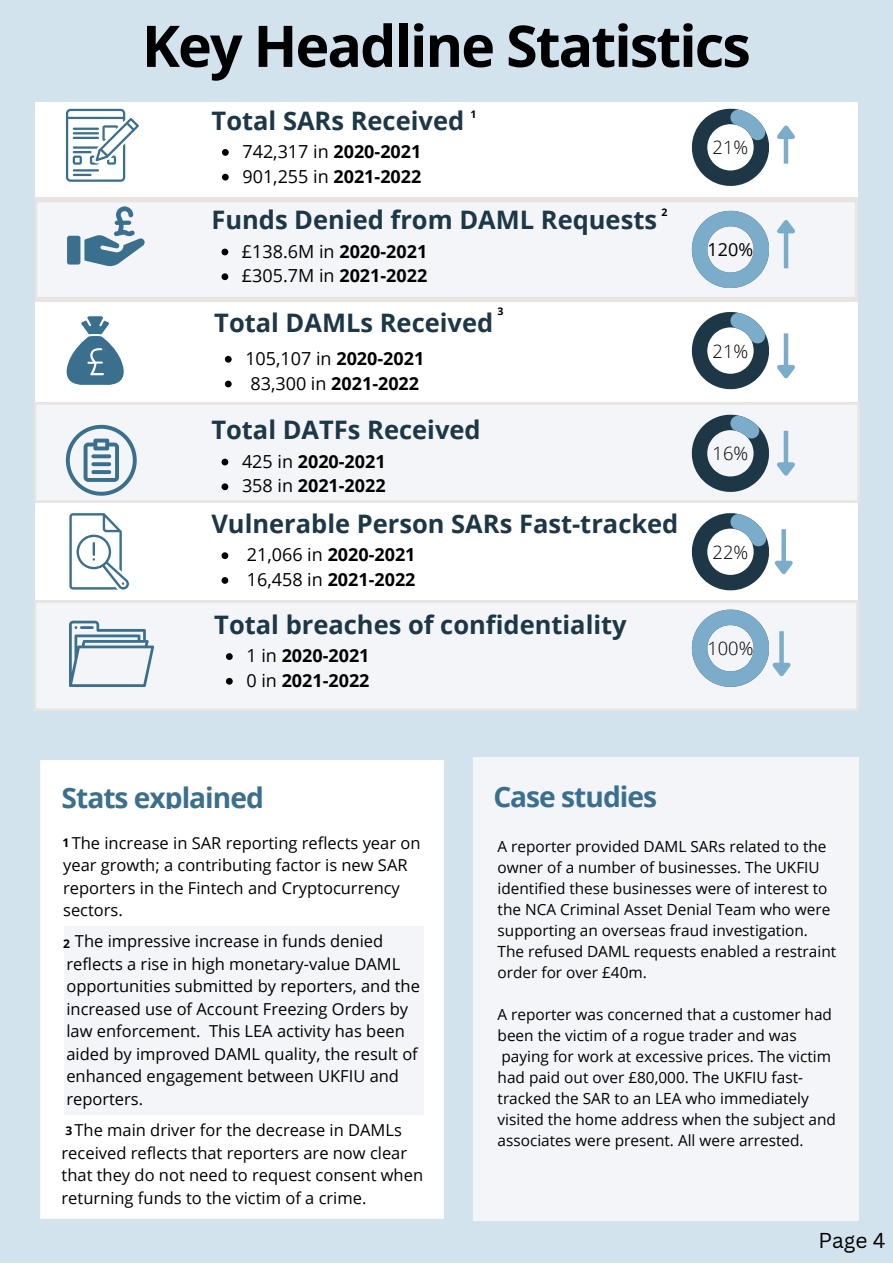
<style>
.page{position:relative;width:893px;height:1264px;background:#fff}
.page>*{position:absolute;margin:0;border:0;box-sizing:border-box;transform-origin:0 0}
.t1{font:700 57.45px "Open Sans";letter-spacing:-.035em;color:#000}
.t2{font:700 28.2px "Open Sans";letter-spacing:-.035em;color:#3a6f8d}
.t3{font:700 25.5px "Open Sans";color:#1d3747}
.t4{font:21px "Canva Sans";color:#000}
.t5{font:300 18.3px "Open Sans";color:#000}
.t6{font:700 18px/24.8px "Open Sans";color:#010101}
.t7{font:18px/24.8px "Open Sans";color:#010101}
.t8{font:18px "Open Sans";color:#000}
.t9{font:16.5px/22.5px "Open Sans";color:#000}
.t10{font:15.45px/21px "Open Sans";color:#000}
.t11{font:700 12px "Open Sans";color:#000}
.t12{font:700 10.5px "Open Sans";color:#000}
.s1{font-weight:700}
.s2{font-weight:400}
</style>
<div class="page">
<div style="left:0;top:0;width:892px;height:1262px;background:#d3e3ed"></div>
<div style="left:35px;top:103px;width:822px;height:497px;background:#fff"></div>
<div style="left:35px;top:198px;width:822px;height:103px;background:#e8e4e1"></div>
<svg style="left:66px;top:109px;width:73px;height:73px;background:#c7d6de"></svg>
<div style="left:35px;top:200px;width:822px;height:99px;background:#f3f5f9"></div>
<svg style="left:691px;top:109px;width:110px;height:77px;background:#b1bdc4"></svg>
<div style="left:34px;top:600px;width:824px;height:110px;background:#f3f5f9"></div>
<svg style="left:69px;top:620px;width:85px;height:67px;background:#c2d1dc"></svg>
<svg style="left:691px;top:609px;width:103px;height:78px;background:#c0d5e3"></svg>
<div style="left:67px;top:236px;width:13px;height:28px;background:#3a6f8d;border-radius:2px"></div>
<svg style="left:84px;top:206px;width:61px;height:60px;background:#abc1cf"></svg>
<svg style="left:691px;top:211px;width:110px;height:77px;background:#c2d7e5"></svg>
<svg style="left:691px;top:513px;width:105px;height:77px;background:#adbac2"></svg>
<svg style="left:69px;top:513px;width:60px;height:76px;background:#d4dfe6"></svg>
<svg style="left:222px;top:149px;width:7px;height:7px"></svg>
<svg style="left:222px;top:174px;width:7px;height:6px"></svg>
<svg style="left:221px;top:248px;width:7px;height:7px"></svg>
<svg style="left:221px;top:273px;width:7px;height:7px"></svg>
<svg style="left:226px;top:653px;width:7px;height:7px"></svg>
<svg style="left:226px;top:678px;width:7px;height:6px"></svg>
<svg style="left:221px;top:552px;width:7px;height:7px"></svg>
<svg style="left:221px;top:577px;width:7px;height:7px"></svg>
<svg style="left:691px;top:312px;width:108px;height:77px;background:#afbbc3"></svg>
<svg style="left:66px;top:316px;width:58px;height:69px;background:#8aaabb"></svg>
<svg style="left:225px;top:356px;width:7px;height:6px"></svg>
<svg style="left:225px;top:380px;width:7px;height:7px"></svg>
<div style="left:34px;top:402px;width:825px;height:100px;background:#f3f5f9"></div>
<svg style="left:691px;top:415px;width:108px;height:77px;background:#a6b3bd"></svg>
<svg style="left:66px;top:425px;width:71px;height:70px;background:#b5c8d5"></svg>
<svg style="left:221px;top:458px;width:7px;height:7px"></svg>
<svg style="left:221px;top:483px;width:7px;height:7px"></svg>
<div style="left:40px;top:760px;width:404px;height:459px;background:#fff"></div>
<div style="left:53px;top:809px;width:388px;height:406px;background:#fff"></div>
<div style="left:64px;top:926px;width:359px;height:188px;background:#f3f5f9"></div>
<div style="left:473px;top:757px;width:385px;height:463px;background:#f3f5f9"></div>
<h1 class="t1" style="left:142px;top:6px;width:610px">Key Headline Statistics</h1>
<h3 class="t3" style="left:212px;top:102px;width:254px">Total SARs Received</h3>
<p class="t7" style="left:242px;top:139px;width:180px">742,317 in <span class="s1">2020-2021<br></span>901,255 in <span class="s1">2021-2022</span></p>
<p class="t12" style="left:470px;top:106px;width:7px">1</p>
<p class="t5" style="left:712px;top:135px;width:37px">21%</p>
<p class="t12" style="left:661px;top:205px;width:7px">2</p>
<h3 class="t3" style="left:211px;top:202px;width:447px">Funds Denied from DAML Requests</h3>
<p class="t7" style="left:242px;top:238px;width:187px">£138.6M in <span class="s1">2020-2021 </span>£305.7M in <span class="s1">2021-2022</span></p>
<p class="t12" style="left:497px;top:304px;width:7px">3</p>
<h3 class="t3" style="left:214px;top:305px;width:280px">Total DAMLs Received</h3>
<p class="t6" style="left:245px;top:345px;width:180px"><span class="s2">105,107 in</span> 2020-2021<br><span class="s2">83,300 in</span> 2021-2022</p>
<h3 class="t3" style="left:211px;top:412px;width:271px">Total DATFs Received</h3>
<p class="t6" style="left:242px;top:448px;width:145px"><span class="s2">425 in</span> 2020-2021<br><span class="s2">358 in</span> 2021-2022</p>
<h3 class="t3" style="left:211px;top:506px;width:468px">Vulnerable Person SARs Fast-tracked</h3>
<p class="t6" style="left:247px;top:542px;width:170px"><span class="s2">21,066 in</span> 2020-2021<br><span class="s2">16,458 in</span> 2021-2022</p>
<h3 class="t3" style="left:214px;top:607px;width:414px">Total breaches of confidentiality</h3>
<p class="t6" style="left:246px;top:642px;width:124px"><span class="s2">1 in</span> 2020-2021<br><span class="s2">0 in</span> 2021-2022</p>
<p class="t8" style="left:707px;top:237px;width:47px">120%</p>
<p class="t5" style="left:712px;top:338px;width:37px">21%</p>
<p class="t5" style="left:712px;top:440px;width:37px">16%</p>
<p class="t5" style="left:712px;top:539px;width:37px">22%</p>
<p class="t5" style="left:707px;top:635px;width:48px">100%</p>
<h2 class="t2" style="left:62px;top:777px;width:204px">Stats explained</h2>
<p class="t9" style="left:63px;top:831px;width:359px;text-indent:9px">The increase in SAR reporting reflects year on year growth; a contributing factor is new SAR reporters in the Fintech and Cryptocurrency sectors.</p>
<p class="t11" style="left:62px;top:834px;width:8px">1</p>
<p class="t9" style="left:66px;top:929px;width:355px;text-indent:9px">The impressive increase in funds denied reflects a rise in high monetary-value DAML opportunities submitted by reporters, and the increased use of Account Freezing Orders by law enforcement. This LEA activity has been aided by improved DAML quality, the result of enhanced engagement between UKFIU and reporters.</p>
<p class="t11" style="left:63px;top:935px;width:8px">2</p>
<p class="t9" style="left:62px;top:1118px;width:363px;text-indent:13px">The main driver for the decrease in DAMLs received reflects that reporters are now clear that they do not need to request consent when returning funds to the victim of a crime.</p>
<p class="t11" style="left:65px;top:1122px;width:8px">3</p>
<h2 class="t2" style="left:493px;top:776px;width:165px">Case studies</h2>
<p class="t10" style="left:497px;top:836px;width:340px">A reporter provided DAML SARs related to the owner of a number of businesses. The UKFIU identified these businesses were of interest to the NCA Criminal Asset Denial Team who were supporting an overseas fraud investigation.<br>The refused DAML requests enabled a restraint order for over £40m.</p>
<p class="t10" style="left:497px;top:1003px;width:340px">A reporter was concerned that a customer had been the victim of a rogue trader and was paying for work at excessive prices. The victim had paid out over £80,000. The UKFIU fast&shy;tracked the SAR to an LEA who immediately visited the home address when the subject and associates were present. All were arrested.</p>
<p class="t4" style="left:818px;top:1225px;width:68px">Page 4</p>
</div>
